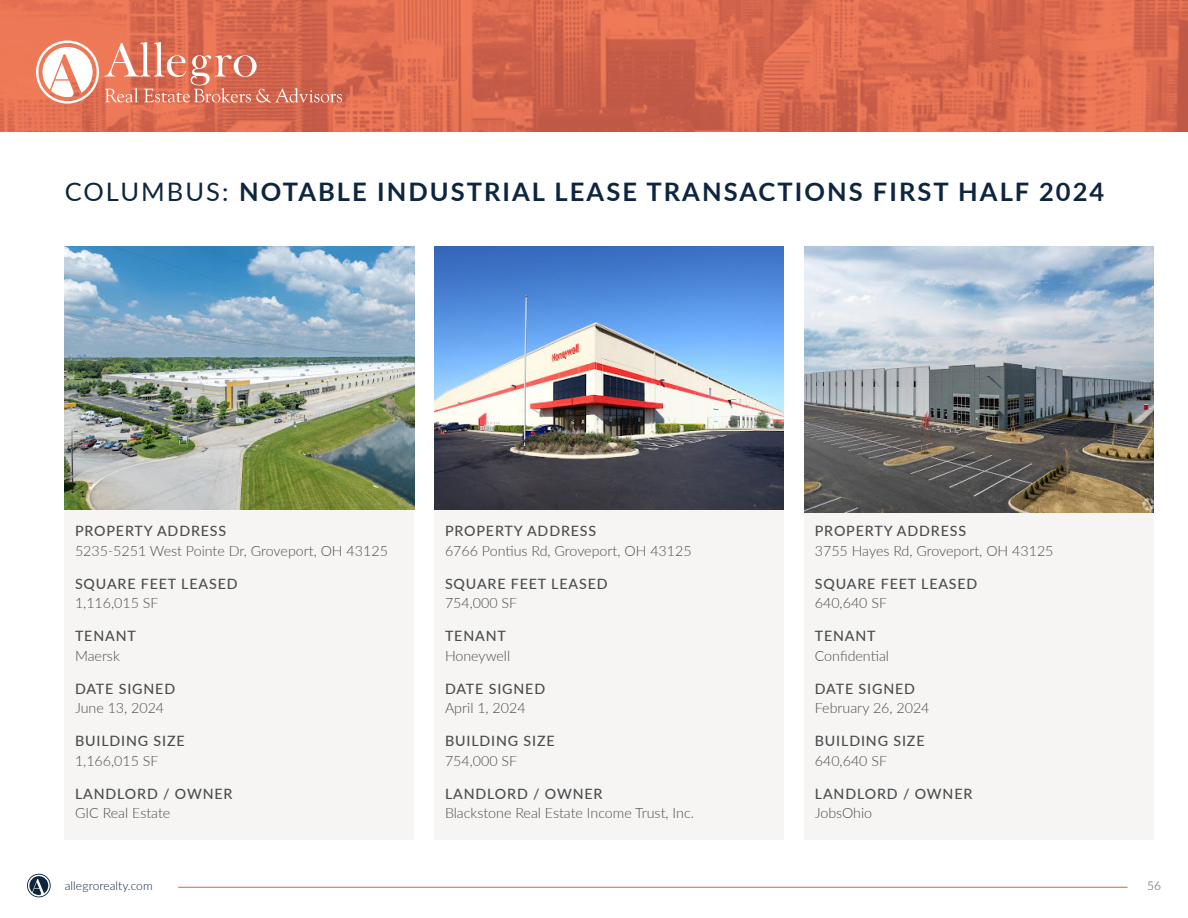
<style>
.page{position:relative;width:1188px;height:918px;background:#fff}
.page>*{position:absolute;margin:0;border:0;box-sizing:border-box;transform-origin:0 0}
.t1{font:700 25.5px "Lato";letter-spacing:.08em;color:#0d253f}
.t2{font:300 14.25px/19.5px "Lato";color:#4b4c4d}
.t3{font:500 14.25px/19.5px "Lato";letter-spacing:.06em;color:#4b4c4d}
.t4{font:300 12px "Lato";color:#0d253f}
.t5{font:300 12px "Lato";color:#4b4c4d}
.s1{font-weight:400}
.s2{font-weight:500}
.s3{font-weight:300}
</style>
<div class="page">
<svg style="left:27px;top:874px;width:24px;height:23px"></svg>
<hr style="left:178px;top:887px;width:950px;height:1px;background:#ed5b30">
<svg style="left:0;top:0;width:1188px;height:132px;background:#da6b4f"></svg>
<svg style="left:36px;top:40px;width:306px;height:64px;background:#e18872"></svg>
<div style="left:804px;top:323px;width:350px;height:517px;background:#f6f5f4"></div>
<div style="left:65px;top:323px;width:349px;height:517px;background:#f6f5f4"></div>
<div style="left:435px;top:323px;width:349px;height:517px;background:#f6f5f4"></div>
<img style="left:65px;top:246px;width:349px;height:264px">
<img style="left:435px;top:246px;width:349px;height:264px">
<img style="left:804px;top:246px;width:350px;height:266px">
<p class="t1" style="left:65px;top:172px;width:1041px"><span class="s1">COLUMBUS:</span> NOTABLE INDUSTRIAL LEASE TRANSACTIONS FIRST HALF 2024</p>
<p class="t2" style="left:75px;top:521px;width:314px"><span class="s2">PROPERTY ADDRESS<br></span>5235-5251 West Pointe Dr, Groveport, OH 43125</p>
<p class="t3" style="left:75px;top:573px;width:164px">SQUARE FEET LEASED<br><span class="s3">1,116,015 SF</span></p>
<p class="t3" style="left:75px;top:626px;width:62px">TENANT<br><span class="s3">Maersk</span></p>
<p class="t2" style="left:75px;top:679px;width:102px"><span class="s2">DATE SIGNED<br></span>June 13, 2024</p>
<p class="t3" style="left:75px;top:731px;width:111px">BUILDING SIZE<br><span class="s3">1,166,015 SF</span></p>
<p class="t3" style="left:75px;top:783px;width:159px">LANDLORD / OWNER<br><span class="s3">GIC Real Estate</span></p>
<p class="t2" style="left:445px;top:521px;width:248px"><span class="s2">PROPERTY ADDRESS<br></span>6766 Pontius Rd, Groveport, OH 43125</p>
<p class="t3" style="left:445px;top:573px;width:164px">SQUARE FEET LEASED<br><span class="s3">754,000 SF</span></p>
<p class="t2" style="left:445px;top:626px;width:67px"><span class="s2">TENANT<br></span>Honeywell</p>
<p class="t2" style="left:445px;top:679px;width:102px"><span class="s2">DATE SIGNED<br></span>April 1, 2024</p>
<p class="t3" style="left:445px;top:731px;width:111px">BUILDING SIZE<br><span class="s3">754,000 SF</span></p>
<p class="t2" style="left:445px;top:784px;width:251px"><span class="s2">LANDLORD / OWNER<br></span>Blackstone Real Estate Income Trust, Inc.</p>
<p class="t2" style="left:815px;top:521px;width:240px"><span class="s2">PROPERTY ADDRESS<br></span>3755 Hayes Rd, Groveport, OH 43125</p>
<p class="t3" style="left:815px;top:573px;width:164px">SQUARE FEET LEASED<br><span class="s3">640,640 SF</span></p>
<p class="t2" style="left:815px;top:626px;width:76px"><span class="s2">TENANT<br></span>Confidential</p>
<p class="t2" style="left:815px;top:679px;width:116px"><span class="s2">DATE SIGNED<br></span>February 26, 2024</p>
<p class="t3" style="left:815px;top:731px;width:111px">BUILDING SIZE<br><span class="s3">640,640 SF</span></p>
<p class="t3" style="left:815px;top:783px;width:159px">LANDLORD / OWNER<br><span class="s3">JobsOhio</span></p>
<p class="t4" style="left:65px;top:878px;width:89px">allegrorealty.com</p>
<p class="t5" style="left:1147px;top:878px;width:15px">56</p>
</div>
